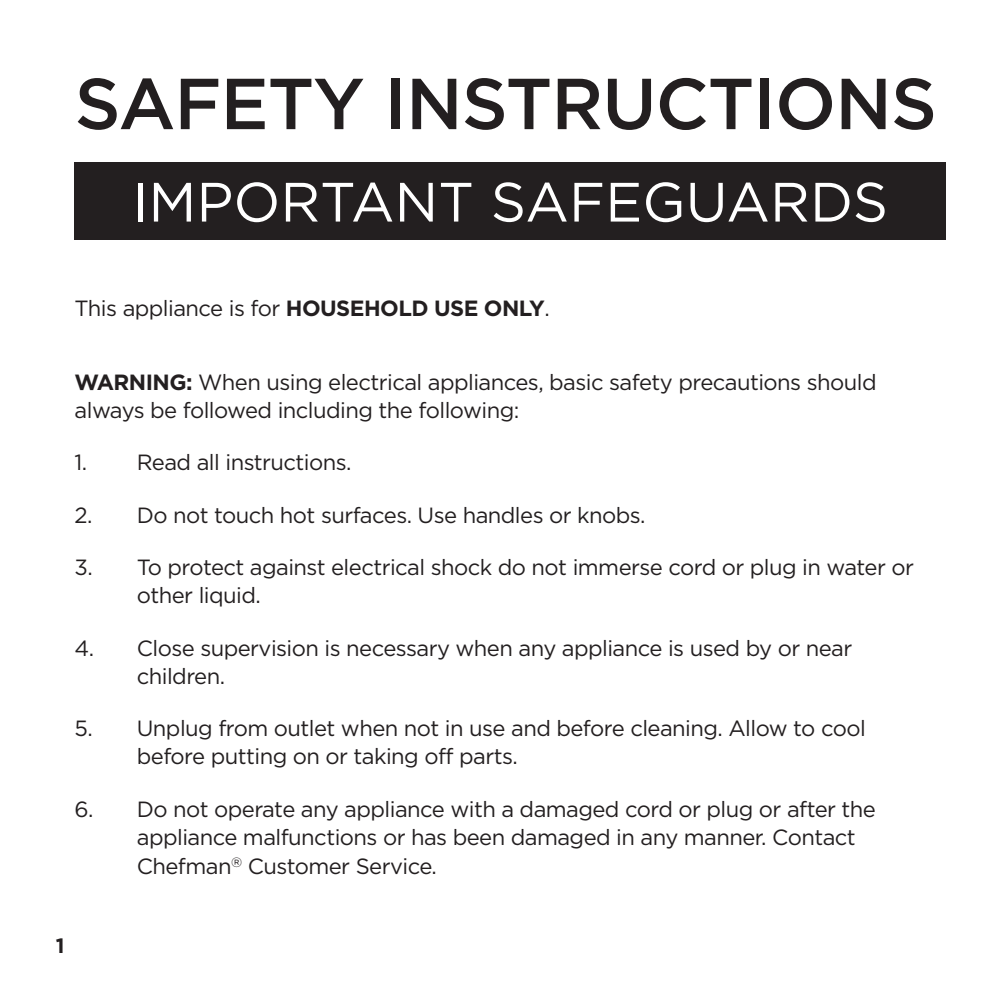
<style>
.page{position:relative;width:1008px;height:1008px;background:#fff}
.page>*{position:absolute;margin:0;border:0;box-sizing:border-box;transform-origin:0 0}
.t1{font:500 72px "Gotham";letter-spacing:-.015em;color:#231f20}
.t2{font:55.4px "Gotham";color:#fff}
.t3{font:22px/28px "Gotham";letter-spacing:-.025em;color:#231f20}
.t4{font:700 20.8px "Gotham";color:#231f20}
.s1{font-weight:700}
</style>
<div class="page">
<div style="left:75px;top:162px;width:871px;height:78px;background:#231f20"></div>
<p class="t1" style="left:75px;top:63px;width:864px">SAFETY INSTRUCTIONS</p>
<p class="t2" style="left:132px;top:171px;width:757px">IMPORTANT SAFEGUARDS</p>
<p class="t3" style="left:75px;top:293px;width:477px">This appliance is for <span class="s1">HOUSEHOLD USE ONLY</span>.</p>
<p class="t3" style="left:75px;top:367px;width:804px"><span class="s1">WARNING:</span> When using electrical appliances, basic safety precautions should always be followed including the following:</p>
<p class="t3" style="left:75px;top:448px;width:279px">1. Read all instructions.</p>
<p class="t3" style="left:75px;top:500px;width:573px">2. Do not touch hot surfaces. Use handles or knobs.</p>
<p class="t3" style="left:137px;top:553px;width:779px;text-indent:-62px">3. To protect against electrical shock do not immerse cord or plug in water or other liquid.</p>
<p class="t3" style="left:137px;top:634px;width:717px;text-indent:-62px">4. Close supervision is necessary when any appliance is used by or near children.</p>
<p class="t3" style="left:137px;top:714px;width:731px;text-indent:-62px">5. Unplug from outlet when not in use and before cleaning. Allow to cool before putting on or taking off parts.</p>
<p class="t3" style="left:137px;top:794px;width:741px;line-height:28.8px;text-indent:-62px">6. Do not operate any appliance with a damaged cord or plug or after the appliance malfunctions or has been damaged in any manner. Contact<br>Chefman<sup>®</sup> Customer Service.</p>
<p class="t4" style="left:56px;top:933px;width:10px">1</p>
</div>
